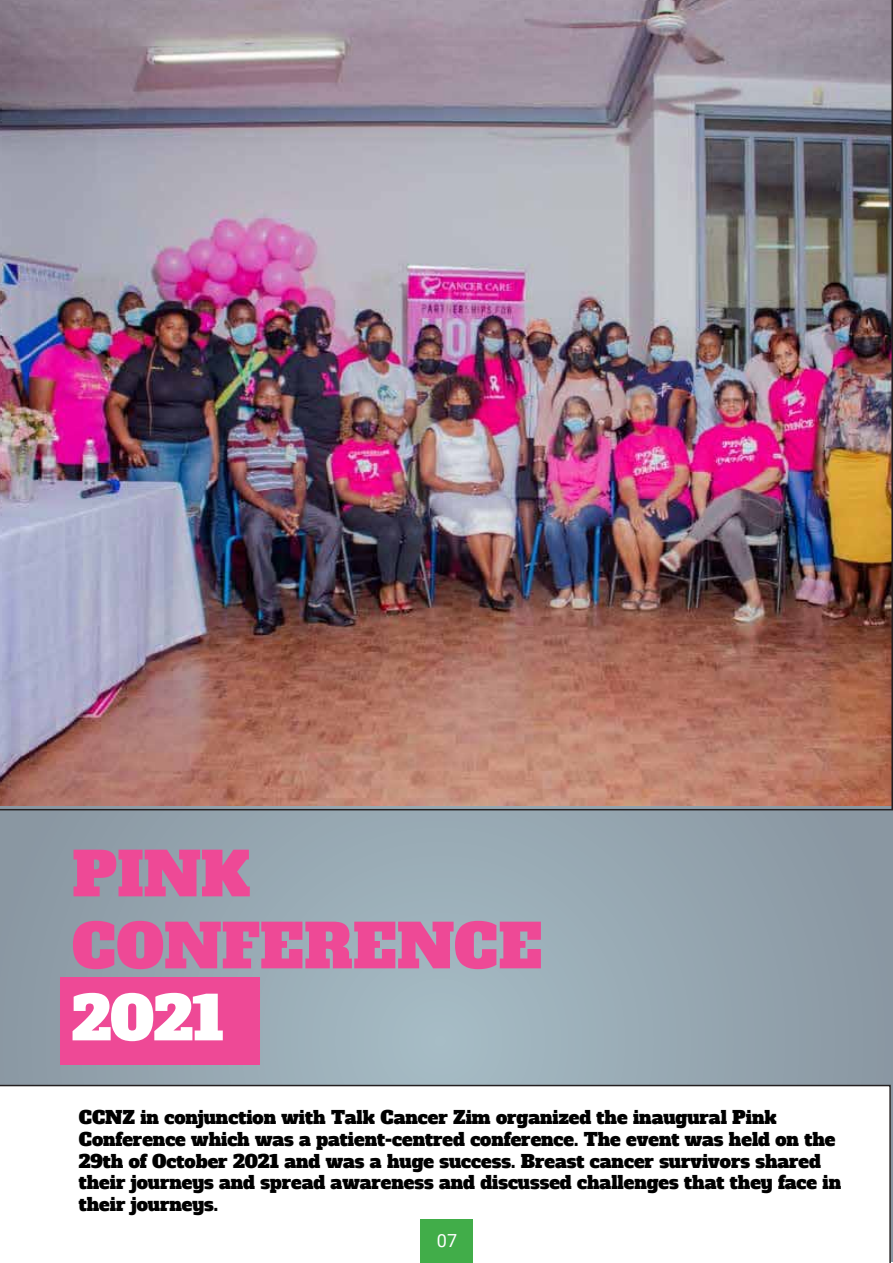
<style>
.page{position:relative;width:893px;height:1263px;background:#fff}
.page>*{position:absolute;margin:0;border:0;box-sizing:border-box;transform-origin:0 0}
.t1{font:60px/72px "Alfa Slab One";color:#ee4996}
.t2{font:60px "Alfa Slab One";color:#fff}
.t3{font:18px/21.6px "Alfa Slab One";color:#000}
.t4{font:18px "Roboto";color:#fff}
</style>
<div class="page">
<svg style="left:0;top:810px;width:892px;height:451px;background:#95a6b0"></svg>
<svg style="left:0;top:1085px;width:891px;height:178px"></svg>
<img style="left:0;top:0;width:893px;height:810px">
<div style="left:60px;top:977px;width:199px;height:88px;background:#ee4996"></div>
<div style="left:420px;top:1219px;width:53px;height:44px;background:#41ad49"></div>
<h1 class="t1" style="left:72px;top:839px;width:472px">PINK<br>CONFERENCE</h1>
<h1 class="t2" style="left:72px;top:978px;width:153px">2021</h1>
<p class="t3" style="left:79px;top:1107px;width:764px">CCNZ in conjunction with Talk Cancer Zim organized the inaugural Pink Conference which was a patient-centred conference. The event was held on the 29th of October 2021 and was a huge success. Breast cancer survivors shared their journeys and spread awareness and discussed challenges that they face in their journeys.</p>
<p class="t4" style="left:437px;top:1227px;width:22px">07</p>
</div>
